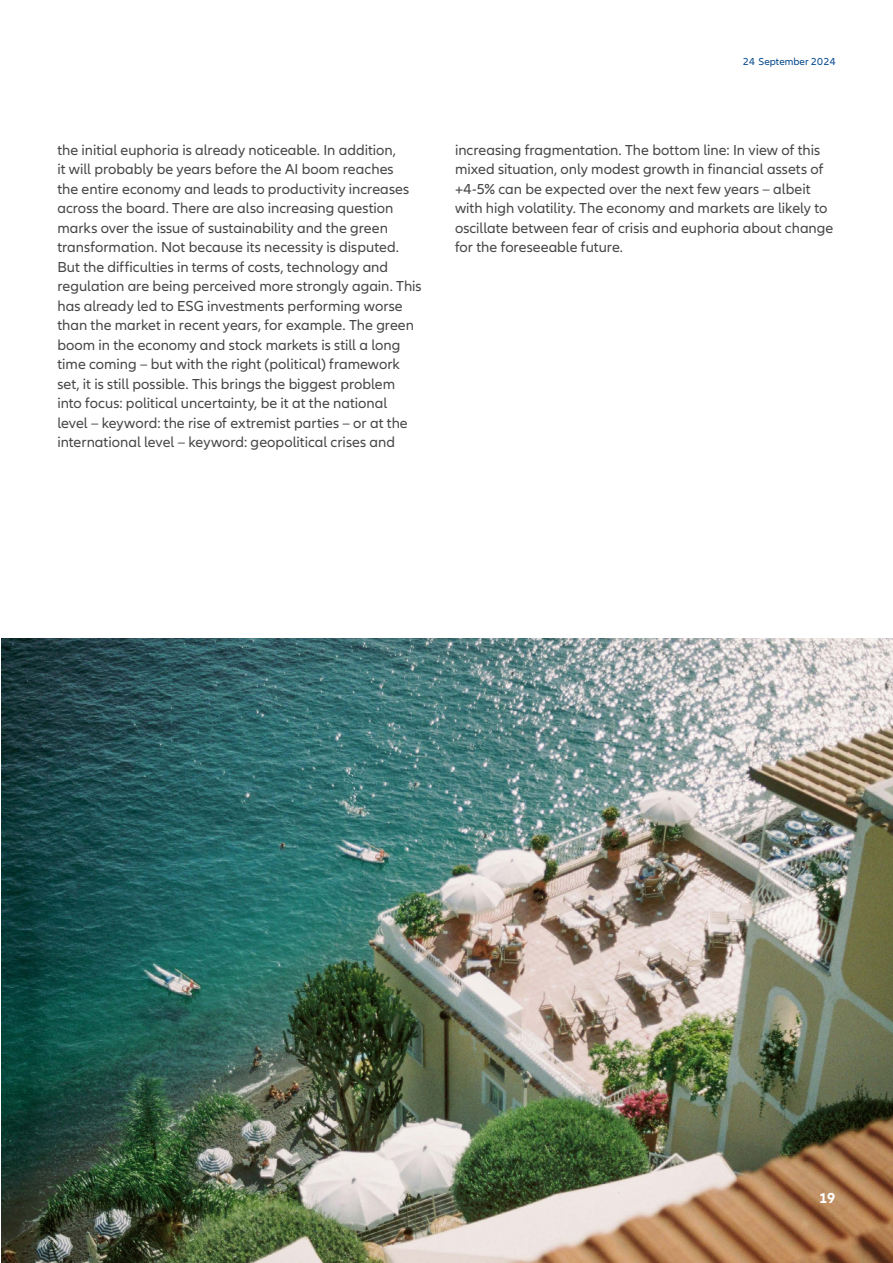
<style>
.page{position:relative;width:893px;height:1263px;background:#fff}
.page>*{position:absolute;margin:0;border:0;box-sizing:border-box;transform-origin:0 0}
.t1{font:15px/19.5px "Allianz Neo";color:#464547}
.t2{font:700 15px "Allianz Neo";color:#fff}
.t3{font:10.5px "Allianz Neo";color:#00468b}
</style>
<div class="page">
<img style="left:1px;top:638px;width:892px;height:625px">
<p class="t3" style="left:743px;top:56px;width:94px">24 September 2024</p>
<p class="t1" style="left:57px;top:141px;width:366px">the initial euphoria is already noticeable. In addition,<br>it will probably be years before the AI boom reaches<br>the entire economy and leads to productivity increases across the board. There are also increasing question marks over the issue of sustainability and the green transformation. Not because its necessity is disputed.<br>But the difficulties in terms of costs, technology and regulation are being perceived more strongly again. This has already led to ESG investments performing worse than the market in recent years, for example. The green boom in the economy and stock markets is still a long time coming – but with the right (political) framework set, it is still possible. This brings the biggest problem into focus: political uncertainty, be it at the national<br>level – keyword: the rise of extremist parties – or at the international level – keyword: geopolitical crises and</p>
<p class="t1" style="left:455px;top:141px;width:380px">increasing fragmentation. The bottom line: In view of this mixed situation, only modest growth in financial assets of +4-5% can be expected over the next few years – albeit with high volatility. The economy and markets are likely to oscillate between fear of crisis and euphoria about change for the foreseeable future.</p>
<p class="t2" style="left:819px;top:1189px;width:18px">19</p>
</div>
